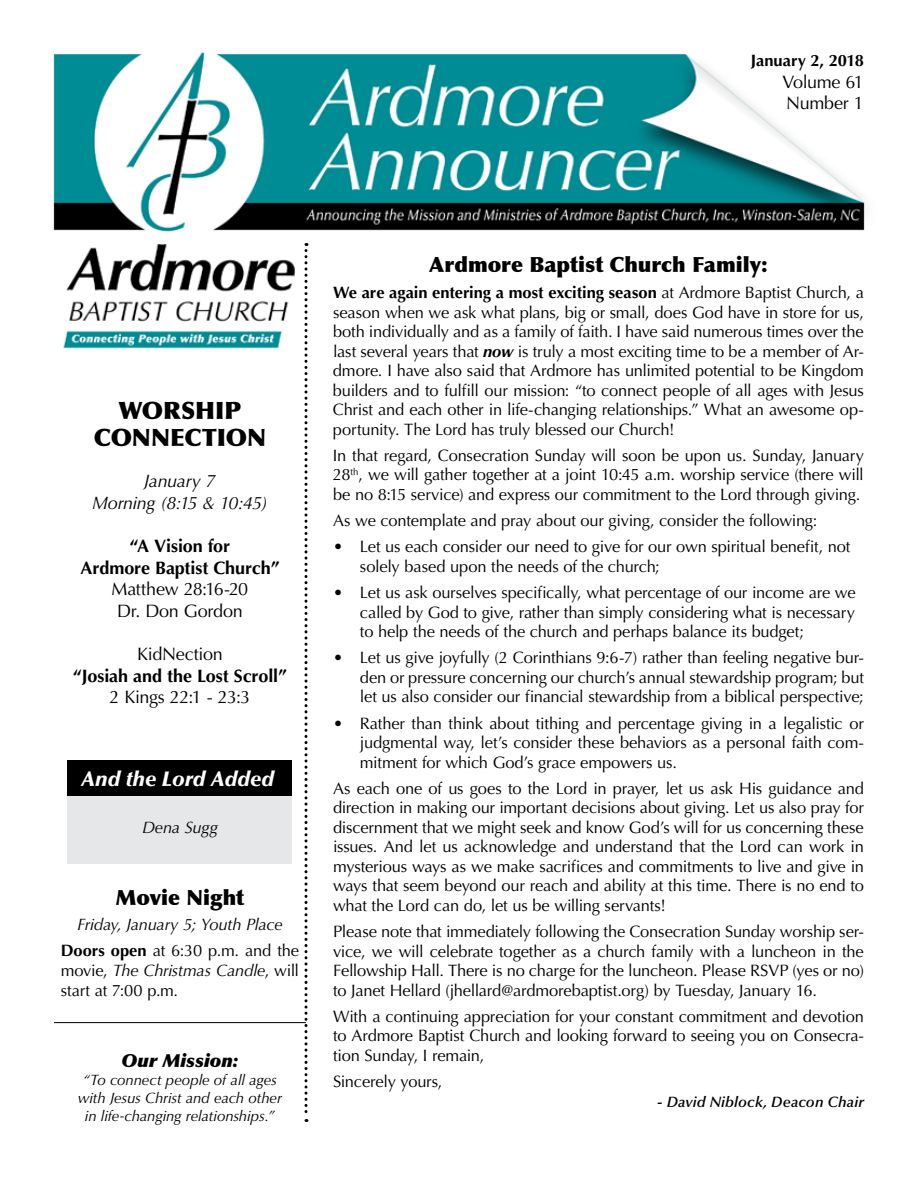
<style>
.page{position:relative;width:918px;height:1188px;background:#fff}
.page>*{position:absolute;margin:0;border:0;box-sizing:border-box;transform-origin:0 0}
.t1{font:900 24px/27px "Optima LT Std";letter-spacing:-.005em;color:#000;text-align:center}
.t2{font:900 21px "Optima LT Std";color:#000}
.t3{font:italic 900 21px "Optima LT Std";letter-spacing:-.005em;color:#fff}
.t4{font:18px/21.6px "Optima LT Std";letter-spacing:-.015em;color:#000}
.t5{font:700 18px/21.6px "Optima LT Std";letter-spacing:-.005em;color:#000;text-align:center}
.t6{font:italic 18px/21.6px "Optima LT Std";letter-spacing:-.02em;color:#000;text-align:center}
.t7{font:italic 18px "Optima LT Std X Black";color:#000}
.t8{font:16.5px/19.5px "Optima LT Std";letter-spacing:-.01em;color:#000;text-align:justify}
.t9{font:italic 16.5px/26.5px "Optima LT Std";letter-spacing:-.015em;color:#000;text-align:center}
.t10{font:700 16.5px "Optima LT Std";letter-spacing:-.005em;color:#000}
.t11{font:italic 15px/18px "Optima LT Std";letter-spacing:-.01em;color:#000;text-align:center}
.t12{font:italic 600 15px "Optima LT Std";letter-spacing:.01em;color:#000}
.s1{font-weight:700;font-style:normal}
.s2{font-style:normal}
.s3{font-style:italic}
.s4{font-weight:700}
.s5{font-weight:700;font-style:italic}
</style>
<div class="page">
<img style="left:53px;top:52px;width:814px;height:297px">
<svg style="left:304px;top:243px;width:4px;height:879px"></svg>
<hr style="left:54px;top:1022px;width:252px;height:1px;background:#000">
<div style="left:68px;top:795px;width:224px;height:69px;background:#e6e7e8"></div>
<div style="left:68px;top:760px;width:224px;height:35px;background:#000"></div>
<p class="t10" style="left:751px;top:51px;width:115px">January 2, 2018</p>
<p class="t4" style="left:782px;top:71px;width:83px">Volume 61<br>Number 1</p>
<h1 class="t1" style="left:94px;top:397px;width:174px">WORSHIP<br>CONNECTION</h1>
<p class="t6" style="left:92px;top:471px;width:177px">January 7<br>Morning (8:15 &amp; 10:45)</p>
<p class="t5" style="left:81px;top:535px;width:200px">“A Vision for<br>Ardmore Baptist Church”</p>
<p class="t4" style="left:112px;top:579px;width:138px">Matthew 28:16-20<br>Dr. Don Gordon</p>
<p class="t4" style="left:137px;top:643px;width:87px">KidNection</p>
<p class="t5" style="left:73px;top:665px;width:215px">“Josiah and the Lost Scroll”</p>
<p class="t4" style="left:109px;top:687px;width:143px">2 Kings 22:1 - 23:3</p>
<p class="t3" style="left:81px;top:766px;width:195px">And the Lord Added</p>
<p class="t9" style="left:142px;top:815px;width:77px">Dena Sugg</p>
<p class="t2" style="left:116px;top:885px;width:130px">Movie Night</p>
<p class="t9" style="left:61px;top:911px;width:240px">Friday, January 5; Youth Place<br><span class="s1">Doors open</span> <span class="s2">at 6:30 p.m. and the</span></p>
<p class="t8" style="left:61px;top:961px;width:240px">movie, <span class="s3">The Christmas Candle</span>, will start at 7:00 p.m.</p>
<p class="t7" style="left:121px;top:1049px;width:119px">Our Mission:</p>
<p class="t11" style="left:78px;top:1071px;width:206px">“To connect people of all ages with Jesus Christ and each other in life-changing relationships.”</p>
<p class="t2" style="left:429px;top:252px;width:340px">Ardmore Baptist Church Family:</p>
<p class="t8" style="left:333px;top:283px;width:533px"><span class="s4">We are again entering a most exciting season</span> at Ardmore Baptist Church, a season when we ask what plans, big or small, does God have in store for us, both individually and as a family of faith. I have said numerous times over the last several years that <span class="s5">now</span> is truly a most exciting time to be a member of Ar&shy;dmore. I have also said that Ardmore has unlimited potential to be Kingdom builders and to fulfill our mission: “to connect people of all ages with Jesus Christ and each other in life-changing relationships.” What an awesome op&shy;portunity. The Lord has truly blessed our Church!</p>
<p class="t8" style="left:333px;top:446px;width:532px">In that regard, Consecration Sunday will soon be upon us. Sunday, January 28<sup>th</sup>, we will gather together at a joint 10:45 a.m. worship service (there will be no 8:15 service) and express our commitment to the Lord through giving.</p>
<p class="t8" style="left:333px;top:511px;width:486px">As we contemplate and pray about our giving, consider the following:</p>
<p class="t8" style="left:360px;top:537px;width:492px;text-indent:-27px">• Let us each consider our need to give for our own spiritual benefit, not solely based upon the needs of the church;</p>
<p class="t8" style="left:360px;top:583px;width:497px;text-indent:-27px">• Let us ask ourselves specifically, what percentage of our income are we called by God to give, rather than simply considering what is necessary to help the needs of the church and perhaps balance its budget;</p>
<p class="t8" style="left:360px;top:648px;width:505px;text-indent:-27px">• Let us give joyfully (2 Corinthians 9:6-7) rather than feeling negative bur&shy;den or pressure concerning our church’s annual stewardship program; but let us also consider our financial stewardship from a biblical perspective;</p>
<p class="t8" style="left:360px;top:714px;width:505px;text-indent:-27px">• Rather than think about tithing and percentage giving in a legalistic or judgmental way, let’s consider these behaviors as a personal faith com&shy;mitment for which God’s grace empowers us.</p>
<p class="t8" style="left:333px;top:779px;width:533px">As each one of us goes to the Lord in prayer, let us ask His guidance and direction in making our important decisions about giving. Let us also pray for discernment that we might seek and know God’s will for us concerning these issues. And let us acknowledge and understand that the Lord can work in mysterious ways as we make sacrifices and commitments to live and give in ways that seem beyond our reach and ability at this time. There is no end to what the Lord can do, let us be willing servants!</p>
<p class="t8" style="left:333px;top:922px;width:533px">Please note that immediately following the Consecration Sunday worship ser&shy;vice, we will celebrate together as a church family with a luncheon in the Fellowship Hall. There is no charge for the luncheon. Please RSVP (yes or no) to Janet Hellard (jhellard@ardmorebaptist.org) by Tuesday, January 16.</p>
<p class="t8" style="left:333px;top:1007px;width:533px">With a continuing appreciation for your constant commitment and devotion to Ardmore Baptist Church and looking forward to seeing you on Consecra&shy;tion Sunday, I remain,</p>
<p class="t8" style="left:333px;top:1072px;width:111px">Sincerely yours,</p>
<p class="t12" style="left:657px;top:1093px;width:209px">- David Niblock, Deacon Chair</p>
</div>
